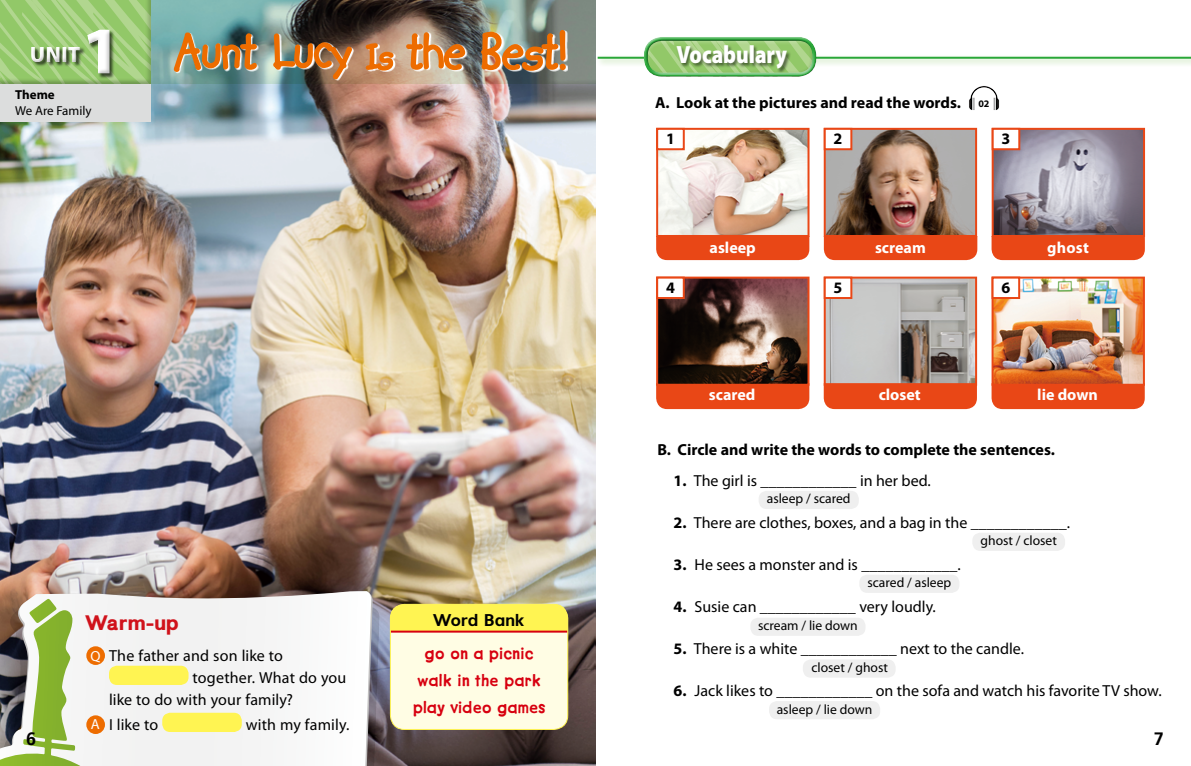
<style>
.page{position:relative;width:1191px;height:766px;background:#fff}
.page>*{position:absolute;margin:0;border:0;box-sizing:border-box;transform-origin:0 0}
.t1{font:900 67.8px "Myriad Pro";color:#fff}
.t2{font:900 25px "Myriad Pro";color:#fff;scale:.85 1}
.t3{font:900 22.2px "Myriad Pro";color:#fff}
.t4{font:900 21px "MH Eupperelemsans";color:#d0121b}
.t5{font:700 18px "MGH Frutiger Std";color:#000}
.t6{font:17px/27px "MMH Tykewriter";letter-spacing:.035em;color:#d7000f;text-align:center}
.t7{font:700 17px "MH Eelemsans SP";color:#000}
.t8{font:16px "Myriad Pro";color:#000}
.t9{font:700 16px "Myriad Pro";color:#000}
.t10{font:700 16px "Myriad Pro";color:#fff}
.t11{font:13.6px "Myriad Pro";color:#000}
.t12{font:13px "Myriad Pro";color:#000}
.t13{font:700 13px "Myriad Pro";color:#000}
.t14{font:700 10px "Myriad Pro";color:#000}
.s1{font-weight:700}
.s2{font-size:14.6px;color:#fff}
</style>
<div class="page">
<img style="left:0;top:84px;width:595px;height:681px">
<img style="left:158px;top:0;width:437px;height:84px">
<div style="left:595px;top:54px;width:596px;height:13px;background:#6eba44;opacity:.5"></div>
<hr style="left:597px;top:57px;width:594px;height:2px;background:#2aa738">
<div style="left:0;top:0;width:158px;height:84px;background:#000;opacity:.25"></div>
<div style="left:25px;top:23px;width:89px;height:53px;background:#fff;opacity:.35"></div>
<div style="left:28px;top:27px;width:88px;height:53px;background:#000;opacity:.25"></div>
<div style="left:991px;top:385px;width:153px;height:24px;background:#e94716"></div>
<img style="left:994px;top:279px;width:147px;height:103px">
<div style="left:991px;top:276px;width:153px;height:109px;border:2px solid #e94716"></div>
<div style="left:992px;top:277px;width:27px;height:21px;background:#fff"></div>
<div style="left:991px;top:276px;width:29px;height:23px;border:2px solid #e94716"></div>
<div style="left:824px;top:237px;width:153px;height:23px;background:#e94716"></div>
<img style="left:826px;top:131px;width:148px;height:103px">
<div style="left:823px;top:128px;width:154px;height:109px;border:2px solid #e94716"></div>
<div style="left:824px;top:129px;width:27px;height:20px;background:#fff"></div>
<div style="left:823px;top:128px;width:29px;height:22px;border:2px solid #e94716"></div>
<div style="left:656px;top:385px;width:153px;height:24px;background:#e94716"></div>
<img style="left:659px;top:279px;width:147px;height:103px">
<div style="left:656px;top:276px;width:153px;height:109px;border:2px solid #e94716"></div>
<div style="left:657px;top:277px;width:27px;height:21px;background:#fff"></div>
<div style="left:656px;top:276px;width:29px;height:23px;border:2px solid #e94716"></div>
<img style="left:659px;top:131px;width:147px;height:103px">
<div style="left:656px;top:128px;width:153px;height:109px;border:2px solid #e94716"></div>
<div style="left:656px;top:236px;width:153px;height:24px;background:#e94716"></div>
<div style="left:657px;top:129px;width:27px;height:20px;background:#fff"></div>
<div style="left:656px;top:128px;width:29px;height:22px;border:2px solid #e94716"></div>
<img style="left:994px;top:131px;width:148px;height:103px">
<div style="left:991px;top:128px;width:154px;height:109px;border:2px solid #e94716"></div>
<div style="left:991px;top:236px;width:153px;height:24px;background:#e94716"></div>
<div style="left:992px;top:129px;width:27px;height:20px;background:#fff"></div>
<div style="left:991px;top:128px;width:29px;height:22px;border:2px solid #e94716"></div>
<img style="left:826px;top:279px;width:148px;height:103px">
<div style="left:823px;top:276px;width:154px;height:109px;border:2px solid #e94716"></div>
<div style="left:823px;top:383px;width:154px;height:26px;background:#e94716"></div>
<div style="left:824px;top:277px;width:27px;height:21px;background:#fff"></div>
<div style="left:823px;top:276px;width:29px;height:23px;border:2px solid #e94716"></div>
<div style="left:0;top:84px;width:151px;height:37px;background:#dcdddd"></div>
<div style="left:758px;top:490px;width:100px;height:19px;background:#efefef;border-radius:8px"></div>
<div style="left:972px;top:532px;width:93px;height:18px;background:#efefef;border-radius:8px"></div>
<div style="left:859px;top:574px;width:100px;height:18px;background:#efefef;border-radius:8px"></div>
<div style="left:750px;top:617px;width:115px;height:18px;background:#efefef;border-radius:8px"></div>
<div style="left:803px;top:659px;width:92px;height:18px;background:#efefef;border-radius:8px"></div>
<div style="left:769px;top:701px;width:111px;height:18px;background:#efefef;border-radius:8px"></div>
<svg style="left:0;top:591px;width:371px;height:174px"></svg>
<svg style="left:0;top:598px;width:80px;height:167px"></svg>
<div style="left:86px;top:646px;width:19px;height:18px;background:#ed6c00;border-radius:50%"></div>
<div style="left:109px;top:665px;width:79px;height:19px;background:#fff452;border-radius:8px"></div>
<div style="left:86px;top:715px;width:19px;height:18px;background:#ed6c00;border-radius:50%"></div>
<div style="left:162px;top:712px;width:80px;height:19px;background:#fff452;border-radius:8px"></div>
<div style="left:390px;top:604px;width:178px;height:125px;background:#fffde4;border-radius:14px"></div>
<svg style="left:390px;top:604px;width:178px;height:28px;background:#fbe64f"></svg>
<div style="left:390px;top:603px;width:178px;height:126px;border:1px solid #fff452;border-radius:14px"></div>
<div style="left:637px;top:36px;width:181px;height:39px;background:#fff;opacity:.75"></div>
<div style="left:641px;top:39px;width:182px;height:39px;background:#000;opacity:.75"></div>
<img style="left:969px;top:86px;width:31px;height:24px">
<svg style="left:176px;top:31px;width:392px;height:50px;background:#928f82"></svg>
<img style="left:172px;top:29px;width:86px;height:44px">
<img style="left:272px;top:32px;width:81px;height:65px">
<svg style="left:364px;top:42px;width:31px;height:135px;background:#b1795e"></svg>
<img style="left:404px;top:28px;width:163px;height:44px">
<h1 class="t1" style="left:82px;top:5px;width:40px">1</h1>
<h3 class="t3" style="left:30px;top:39px;width:52px">UNIT</h3>
<p class="t13" style="left:15px;top:87px;width:41px">Theme</p>
<p class="t12" style="left:15px;top:102px;width:78px">We Are Family</p>
<h2 class="t2" style="left:676px;top:38px;width:132px">Vocabulary</h2>
<p class="t9" style="left:655px;top:92px;width:307px">A. Look at the pictures and read the words.</p>
<p class="t14" style="left:978px;top:97px;width:12px">02</p>
<p class="t9" style="left:666px;top:128px;width:10px">1</p>
<p class="t9" style="left:833px;top:128px;width:10px">2</p>
<p class="t9" style="left:1001px;top:128px;width:10px">3</p>
<p class="t9" style="left:666px;top:277px;width:10px">4</p>
<p class="t10" style="left:709px;top:237px;width:48px">asleep</p>
<p class="t10" style="left:709px;top:384px;width:48px">scared</p>
<p class="t9" style="left:833px;top:277px;width:10px">5</p>
<p class="t10" style="left:875px;top:237px;width:52px">scream</p>
<p class="t10" style="left:878px;top:384px;width:44px">closet</p>
<p class="t9" style="left:1001px;top:277px;width:10px">6</p>
<p class="t10" style="left:1047px;top:237px;width:43px">ghost</p>
<p class="t10" style="left:1037px;top:384px;width:62px">lie down</p>
<p class="t9" style="left:657px;top:439px;width:399px">B. Circle and write the words to complete the sentences.</p>
<p class="t8" style="left:673px;top:470px;width:259px"><span class="s1">1.</span> The girl is ____________ in her bed.</p>
<p class="t8" style="left:673px;top:512px;width:398px"><span class="s1">2.</span> There are clothes, boxes, and a bag in the ____________.</p>
<p class="t8" style="left:673px;top:554px;width:289px"><span class="s1">3.</span> He sees a monster and is ____________.</p>
<p class="t8" style="left:673px;top:596px;width:264px"><span class="s1">4.</span> Susie can ____________ very loudly.</p>
<p class="t8" style="left:673px;top:638px;width:352px"><span class="s1">5.</span> There is a white ____________ next to the candle.</p>
<p class="t8" style="left:673px;top:680px;width:490px"><span class="s1">6.</span> Jack likes to ____________ on the sofa and watch his favorite TV show.</p>
<p class="t11" style="left:767px;top:490px;width:85px">asleep / scared</p>
<p class="t11" style="left:980px;top:532px;width:78px">ghost / closet</p>
<p class="t11" style="left:867px;top:574px;width:85px">scared / asleep</p>
<p class="t7" style="left:433px;top:608px;width:93px">Word Bank</p>
<h3 class="t4" style="left:85px;top:609px;width:95px">Warm-up</h3>
<p class="t8" style="left:91px;top:645px;width:194px"><span class="s2">Q</span> The father and son like to</p>
<p class="t8" style="left:193px;top:667px;width:155px">together. What do you</p>
<p class="t8" style="left:109px;top:689px;width:185px">like to do with your family?</p>
<p class="t8" style="left:91px;top:714px;width:69px"><span class="s2">A</span> I like to</p>
<p class="t8" style="left:246px;top:714px;width:105px">with my family.</p>
<p class="t11" style="left:758px;top:617px;width:101px">scream / lie down</p>
<p class="t11" style="left:811px;top:658px;width:78px">closet / ghost</p>
<p class="t11" style="left:776px;top:700px;width:97px">asleep / lie down</p>
<p class="t6" style="left:413px;top:638px;width:134px">go on a picnic walk in the park play video games</p>
<p class="t5" style="left:26px;top:728px;width:12px">6</p>
<p class="t5" style="left:1154px;top:728px;width:12px">7</p>
</div>
